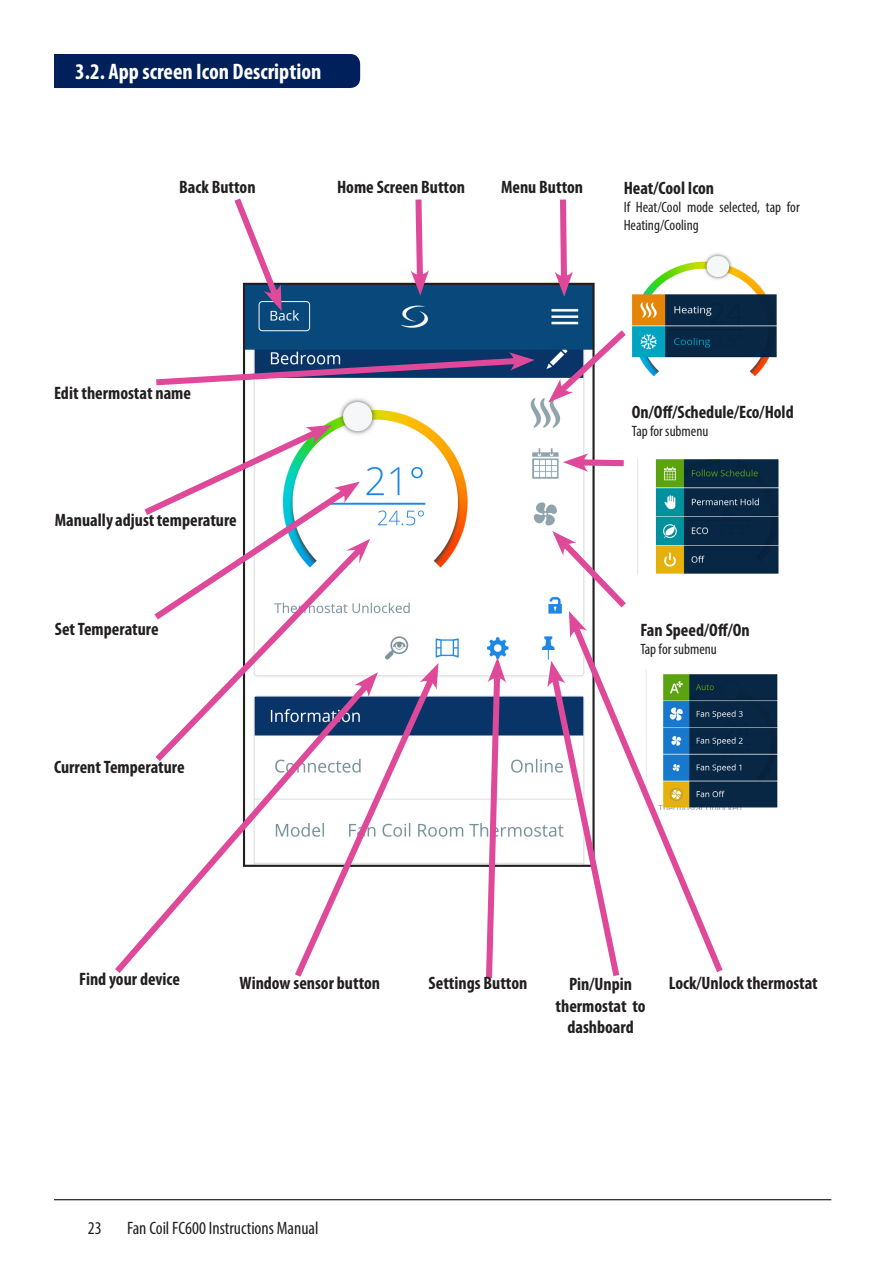
<style>
.page{position:relative;width:893px;height:1263px;background:#fff}
.page>*{position:absolute;margin:0;border:0;box-sizing:border-box;transform-origin:0 0}
.subchapter{font:700 condensed 22.5px "Myriad Pro";color:#fff}
.t1{font:700 condensed 18px/21.6px "Myriad Pro";color:#231f20;text-align:center}
.t2{font:condensed 18px "Myriad Pro";color:#231f20}
.t3{font:condensed 15px/18px "Myriad Pro";color:#231f20}
</style>
<div class="page">
<hr style="left:54px;top:1199px;width:777px;height:1px;background:#000">
<div style="left:54px;top:54px;width:306px;height:34px;background:#00205b"></div>
<img style="left:246px;top:286px;width:346px;height:578px">
<img style="left:632px;top:253px;width:145px;height:123px">
<img style="left:637px;top:459px;width:142px;height:116px">
<img style="left:728px;top:674px;width:50px;height:135px">
<svg style="left:548px;top:324px;width:84px;height:79px"></svg>
<svg style="left:563px;top:453px;width:61px;height:19px"></svg>
<svg style="left:567px;top:638px;width:161px;height:334px"></svg>
<svg style="left:552px;top:531px;width:74px;height:107px"></svg>
<svg style="left:547px;top:661px;width:76px;height:315px"></svg>
<svg style="left:483px;top:657px;width:23px;height:322px"></svg>
<svg style="left:368px;top:668px;width:72px;height:199px"></svg>
<svg style="left:420px;top:663px;width:18px;height:27px"></svg>
<svg style="left:115px;top:697px;width:262px;height:280px"></svg>
<svg style="left:368px;top:672px;width:10px;height:25px"></svg>
<svg style="left:555px;top:199px;width:18px;height:98px"></svg>
<svg style="left:411px;top:199px;width:18px;height:96px"></svg>
<svg style="left:156px;top:352px;width:379px;height:37px"></svg>
<svg style="left:149px;top:625px;width:219px;height:142px"></svg>
<svg style="left:234px;top:198px;width:50px;height:113px"></svg>
<svg style="left:144px;top:423px;width:226px;height:202px"></svg>
<p class="subchapter" style="left:75px;top:58px;width:248px">3.2. App screen Icon Description</p>
<p class="t1" style="left:179px;top:176px;width:78px">Back Button</p>
<p class="t1" style="left:337px;top:176px;width:129px">Home Screen Button</p>
<p class="t1" style="left:501px;top:176px;width:84px">Menu Button</p>
<p class="t1" style="left:624px;top:176px;width:92px">Heat/Cool Icon</p>
<p class="t3" style="left:624px;top:197px;width:178px">If Heat/Cool mode selected, tap for<br>Heating/Cooling</p>
<p class="t1" style="left:54px;top:381px;width:139px">Edit thermostat name</p>
<p class="t1" style="left:55px;top:508px;width:184px">Manually adjust temperature</p>
<p class="t1" style="left:55px;top:618px;width:105px">Set Temperature</p>
<p class="t1" style="left:54px;top:755px;width:132px">Current Temperature</p>
<p class="t1" style="left:632px;top:401px;width:163px">On/Off/Schedule/Eco/Hold</p>
<p class="t3" style="left:632px;top:422px;width:78px">Tap for submenu</p>
<p class="t1" style="left:640px;top:618px;width:111px">Fan Speed/Off/On</p>
<p class="t3" style="left:640px;top:640px;width:78px">Tap for submenu</p>
<p class="t1" style="left:79px;top:967px;width:102px">Find your device</p>
<p class="t1" style="left:240px;top:972px;width:142px">Window sensor button</p>
<p class="t1" style="left:429px;top:972px;width:100px">Settings Button</p>
<p class="t1" style="left:569px;top:973px;width:65px">Pin/Unpin</p>
<p class="t1" style="left:669px;top:972px;width:151px">Lock/Unlock thermostat</p>
<p class="t1" style="left:555px;top:995px;width:92px">thermostat to dashboard</p>
<p class="t2" style="left:88px;top:1217px;width:15px">23</p>
<p class="t2" style="left:127px;top:1217px;width:193px">Fan Coil FC600 Instructions Manual</p>
</div>
